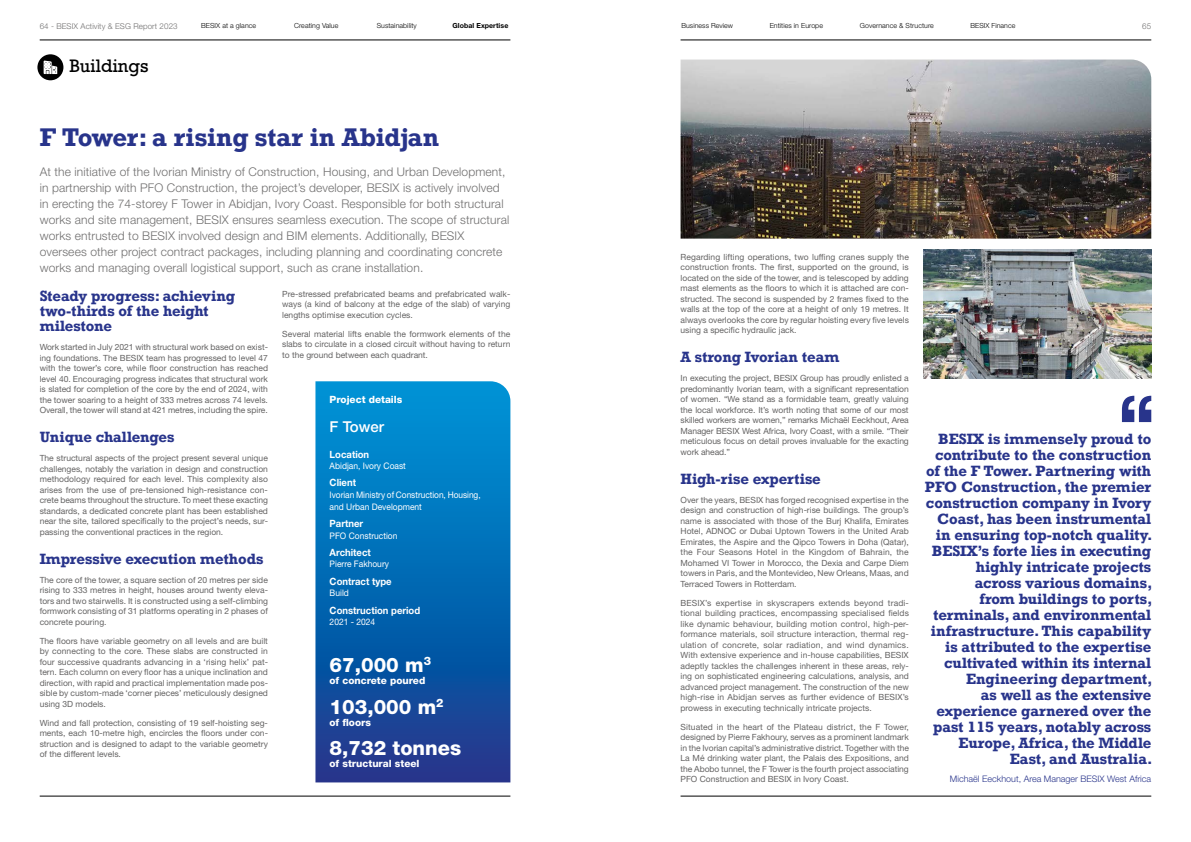
<style>
.page{position:relative;width:1191px;height:842px;background:#fff}
.page>*{position:absolute;margin:0;border:0;box-sizing:border-box;transform-origin:0 0}
.t1{font:700 24px "Rockwell";color:#28348b}
.t2{font:800 20px "Helvetica Neue LT Std";color:#fff}
.t3{font:17px "Rockwell";color:#000}
.t4{font:500 15px "Helvetica Neue LT Std";color:#fff}
.t5{font:700 14px/16px "Rockwell";color:#28348b}
.t6{font:300 12px/16px "Helvetica Neue LT Std";letter-spacing:.01em;color:#706f6f}
.t7{font:700 10px "Helvetica Neue LT Std";color:#fff;scale:.95 1}
.t8{font:800 10px "Helvetica Neue LT Std";color:#fff}
.t9{font:9px "Helvetica Neue LT Std";color:#fff;scale:.94 1}
.t10{font:9px/11.6px "Helvetica Neue LT Std";color:#fff;scale:.93 1}
.t11{font:300 9px "Helvetica Neue LT Std";color:#28348b}
.t12{font:8.5px/10.5px "Helvetica Neue LT Std";color:#646363;text-align:justify}
.t13{font:300 8px "Helvetica Neue LT Std";letter-spacing:.01em;color:#706f6f}
.t14{font:300 7px "Helvetica Neue LT Std";letter-spacing:.01em;color:#000}
.t15{font:700 7px "Helvetica Neue LT Std";letter-spacing:.01em;color:#000}
</style>
<div class="page">
<hr style="left:40px;top:40px;width:470px;height:1px;background:#000">
<hr style="left:680px;top:40px;width:471px;height:1px;background:#000">
<hr style="left:40px;top:796px;width:470px;height:1px;background:#000">
<hr style="left:680px;top:796px;width:471px;height:1px;background:#000">
<svg style="left:315px;top:381px;width:195px;height:401px;background:#0867b2"></svg>
<svg style="left:1122px;top:396px;width:29px;height:26px"></svg>
<img style="left:680px;top:60px;width:471px;height:179px">
<img style="left:923px;top:250px;width:228px;height:128px">
<div style="left:37px;top:54px;width:26px;height:26px;background:#000;border-radius:50%"></div>
<svg style="left:44px;top:61px;width:13px;height:13px"></svg>
<p class="t13" style="left:40px;top:21px;width:139px">64 - BESIX Activity &amp; ESG Report 2023</p>
<p class="t14" style="left:201px;top:21px;width:56px">BESIX at a glance</p>
<p class="t14" style="left:294px;top:21px;width:46px">Creating Value</p>
<p class="t14" style="left:377px;top:21px;width:42px">Sustainability</p>
<p class="t15" style="left:452px;top:21px;width:57px">Global Expertise</p>
<p class="t14" style="left:681px;top:21px;width:53px">Business Review</p>
<p class="t14" style="left:769px;top:21px;width:55px">Entities in Europe</p>
<p class="t14" style="left:859px;top:21px;width:75px">Governance &amp; Structure</p>
<p class="t14" style="left:970px;top:21px;width:47px">BESIX Finance</p>
<p class="t13" style="left:1142px;top:21px;width:10px">65</p>
<h3 class="t3" style="left:69px;top:56px;width:81px">Buildings</h3>
<h1 class="t1" style="left:40px;top:121px;width:401px">F Tower: a rising star in Abidjan</h1>
<p class="t6" style="left:40px;top:163px;width:471px">At the initiative of the Ivorian Ministry of Construction, Housing, and Urban Development, in partnership with PFO Construction, the project’s developer, BESIX is actively involved in erecting the 74-storey F Tower in Abidjan, Ivory Coast. Responsible for both structural works and site management, BESIX ensures seamless execution. The scope of structural works entrusted to BESIX involved design and BIM elements. Additionally, BESIX oversees other project contract packages, including planning and coordinating concrete works and managing overall logistical support, such as crane installation.</p>
<h3 class="t5" style="left:40px;top:288px;width:197px;line-height:15px">Steady progress: achieving two-thirds of the height milestone</h3>
<p class="t12" style="left:40px;top:342px;width:230px">Work started in July 2021 with structural work based on exist&shy;ing foundations. The BESIX team has progressed to level 47 with the tower’s core, while floor construction has reached level 40. Encouraging progress indicates that structural work is slated for completion of the core by the end of 2024, with the tower soaring to a height of 333 metres across 74 levels.<br>Overall, the tower will stand at 421 metres, including the spire.</p>
<h3 class="t5" style="left:40px;top:429px;width:136px">Unique challenges</h3>
<p class="t12" style="left:40px;top:453px;width:230px">The structural aspects of the project present several unique challenges, notably the variation in design and construction methodology required for each level. This complexity also arises from the use of pre-tensioned high-resistance con&shy;crete beams throughout the structure. To meet these exacting standards, a dedicated concrete plant has been established near the site, tailored specifically to the project’s needs, sur&shy;passing the conventional practices in the region.</p>
<h3 class="t5" style="left:40px;top:551px;width:225px">Impressive execution methods</h3>
<p class="t12" style="left:40px;top:575px;width:230px">The core of the tower, a square section of 20 metres per side rising to 333 metres in height, houses around twenty eleva&shy;tors and two stairwells. It is constructed using a self-climbing formwork consisting of 31 platforms operating in 2 phases of concrete pouring.</p>
<p class="t12" style="left:40px;top:636px;width:230px">The floors have variable geometry on all levels and are built by connecting to the core. These slabs are constructed in four successive quadrants advancing in a ‘rising helix’ pat&shy;tern. Each column on every floor has a unique inclination and direction, with rapid and practical implementation made pos&shy;sible by custom-made ‘corner pieces’ meticulously designed using 3D models.</p>
<p class="t12" style="left:40px;top:718px;width:230px">Wind and fall protection, consisting of 19 self-hoisting seg&shy;ments, each 10-metre high, encircles the floors under con&shy;struction and is designed to adapt to the variable geometry of the different levels.</p>
<p class="t12" style="left:282px;top:288px;width:230px">Pre-stressed prefabricated beams and prefabricated walk&shy;ways (a kind of balcony at the edge of the slab) of varying lengths optimise execution cycles.</p>
<p class="t12" style="left:282px;top:328px;width:230px">Several material lifts enable the formwork elements of the slabs to circulate in a closed circuit without having to return to the ground between each quadrant.</p>
<p class="t8" style="left:330px;top:393px;width:74px">Project details</p>
<h3 class="t4" style="left:330px;top:417px;width:56px">F Tower</h3>
<p class="t7" style="left:330px;top:448px;width:43px">Location</p>
<p class="t9" style="left:330px;top:461px;width:83px">Abidjan, Ivory Coast</p>
<p class="t7" style="left:330px;top:477px;width:29px">Client</p>
<p class="t10" style="left:330px;top:489px;width:164px">Ivorian Ministry of Construction, Housing, and Urban Development</p>
<p class="t7" style="left:330px;top:517px;width:37px">Partner</p>
<p class="t9" style="left:330px;top:530px;width:74px">PFO Construction</p>
<p class="t7" style="left:330px;top:546px;width:45px">Architect</p>
<p class="t9" style="left:330px;top:559px;width:65px">Pierre Fakhoury</p>
<p class="t7" style="left:330px;top:575px;width:67px">Contract type</p>
<p class="t9" style="left:330px;top:588px;width:22px">Build</p>
<p class="t7" style="left:330px;top:604px;width:97px">Construction period</p>
<p class="t9" style="left:330px;top:617px;width:50px">2021 - 2024</p>
<h2 class="t2" style="left:329px;top:653px;width:103px">67,000 m<sup>3</sup></h2>
<p class="t8" style="left:329px;top:675px;width:97px">of concrete poured</p>
<h2 class="t2" style="left:329px;top:694px;width:116px">103,000 m<sup>2</sup></h2>
<p class="t8" style="left:329px;top:716px;width:43px">of floors</p>
<h2 class="t2" style="left:329px;top:736px;width:133px">8,732 tonnes</h2>
<p class="t8" style="left:329px;top:758px;width:92px">of structural steel</p>
<p class="t12" style="left:680px;top:251px;width:230px">Regarding lifting operations, two luffing cranes supply the construction fronts. The first, supported on the ground, is located on the side of the tower, and is telescoped by adding mast elements as the floors to which it is attached are con&shy;structed. The second is suspended by 2 frames fixed to the walls at the top of the core at a height of only 19 metres. It always overlooks the core by regular hoisting every five levels using a specific hydraulic jack.</p>
<h3 class="t5" style="left:680px;top:349px;width:160px">A strong Ivorian team</h3>
<p class="t12" style="left:680px;top:373px;width:230px">In executing the project, BESIX Group has proudly enlisted a predominantly Ivorian team, with a significant representation of women. “We stand as a formidable team, greatly valuing the local workforce. It’s worth noting that some of our most skilled workers are women,” remarks Michaël Eeckhout, Area Manager BESIX West Africa, Ivory Coast, with a smile. “Their meticulous focus on detail proves invaluable for the exacting work ahead.”</p>
<h3 class="t5" style="left:680px;top:471px;width:142px">High-rise expertise</h3>
<p class="t12" style="left:680px;top:494px;width:230px">Over the years, BESIX has forged recognised expertise in the design and construction of high-rise buildings. The group’s name is associated with those of the Burj Khalifa, Emirates Hotel, ADNOC or Dubai Uptown Towers in the United Arab Emirates, the Aspire and the Qipco Towers in Doha (Qatar), the Four Seasons Hotel in the Kingdom of Bahrain, the Mohamed VI Tower in Morocco, the Dexia and Carpe Diem towers in Paris, and the Montevideo, New Orleans, Maas, and Terraced Towers in Rotterdam.</p>
<p class="t12" style="left:680px;top:597px;width:230px">BESIX’s expertise in skyscrapers extends beyond tradi&shy;tional building practices, encompassing specialised fields like dynamic behaviour, building motion control, high-per&shy;formance materials, soil structure interaction, thermal reg&shy;ulation of concrete, solar radiation, and wind dynamics.<br>With extensive experience and in-house capabilities, BESIX adeptly tackles the challenges inherent in these areas, rely&shy;ing on sophisticated engineering calculations, analysis, and advanced project management. The construction of the new high-rise in Abidjan serves as further evidence of BESIX’s prowess in executing technically intricate projects.</p>
<p class="t12" style="left:680px;top:721px;width:230px">Situated in the heart of the Plateau district, the F Tower, designed by Pierre Fakhoury, serves as a prominent landmark in the Ivorian capital’s administrative district. Together with the La Mé drinking water plant, the Palais des Expositions, and the Abobo tunnel, the F Tower is the fourth project associating PFO Construction and BESIX in Ivory Coast.</p>
<p class="t5" style="left:925px;top:430px;width:229px;text-align:right">BESIX is immensely proud to contribute to the construction of the F Tower. Partnering with<br>PFO Construction, the premier construction company in Ivory<br>Coast, has been instrumental in ensuring top-notch quality.<br>BESIX’s forte lies in executing highly intricate projects<br>across various domains,<br>from buildings to ports, terminals, and environmental infrastructure. This capability is attributed to the expertise cultivated within its internal<br>Engineering department,<br>as well as the extensive experience garnered over the past 115 years, notably across<br>Europe, Africa, the Middle<br>East, and Australia.</p>
<p class="t11" style="left:950px;top:774px;width:203px">Michaël Eeckhout, Area Manager BESIX West Africa</p>
</div>
